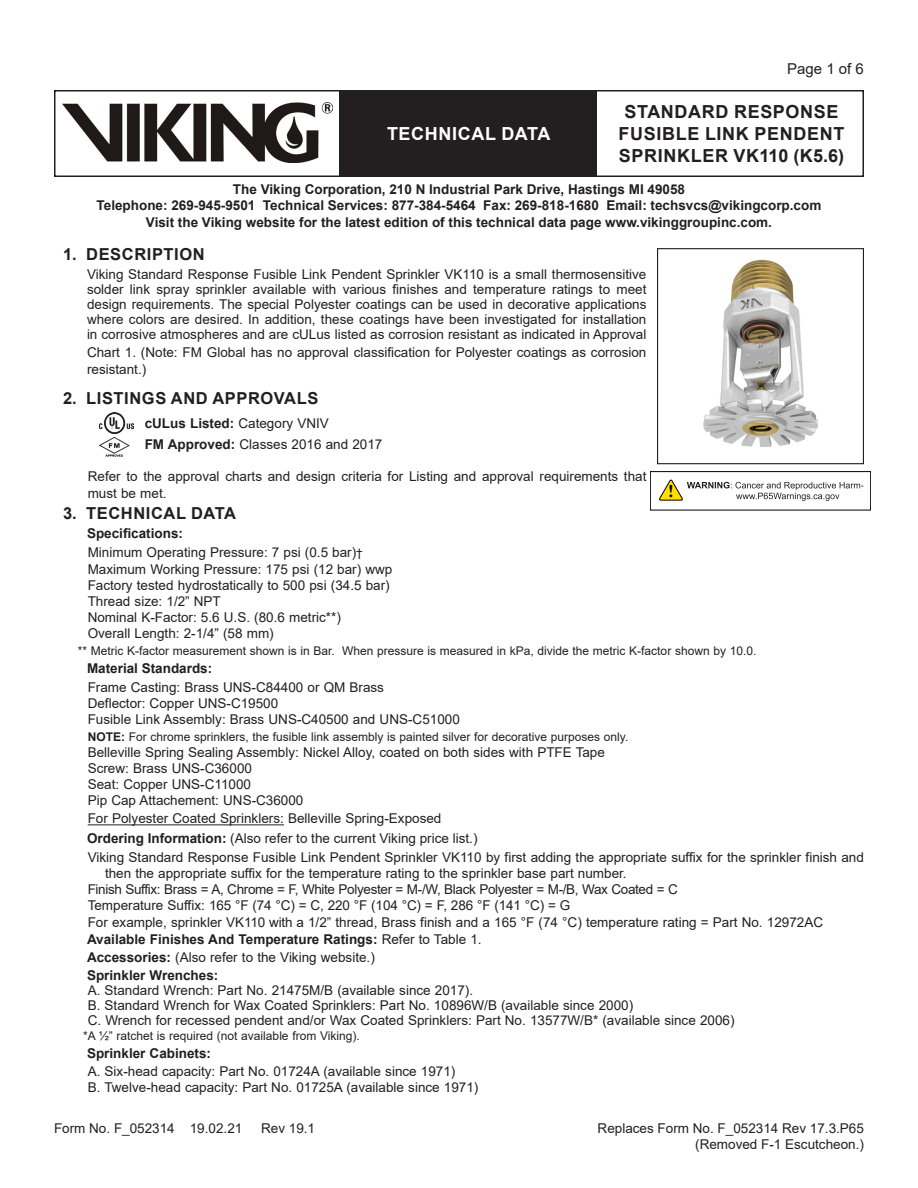
<style>
.page{position:relative;width:918px;height:1188px;background:#fff}
.page>*{position:absolute;margin:0;border:0;box-sizing:border-box;transform-origin:0 0}
.t1{font:700 18px/21.6px "Arial";letter-spacing:.035em;color:#231f20;text-align:center}
.t2{font:700 18px "Arial";letter-spacing:.035em;color:#fff}
.Heading{font:700 16.5px "Arial";letter-spacing:.035em;color:#231f20}
.t3{font:15px "Arial";color:#231f20}
.Technical_Data{font:13.5px/16.2px "Arial";color:#231f20}
.Body_Text{font:13.5px/15px "Arial";color:#231f20}
.Body_Text-2{font:700 13.5px/16.2px "Arial";color:#231f20;text-align:center}
.Technical_Data-2{font:13.5px "Arial";letter-spacing:-.025em;color:#231f20}
.Heading_2{font:13.5px "Arial";color:#231f20}
.Right_Date{font:13.5px "Arial";color:#231f20}
.Heading_2-2{font:700 13.5px "Arial";color:#231f20}
.Technical_Data-3{font:700 13.5px "Arial";color:#231f20}
.Left_Date{font:13.5px "Arial";color:#231f20}
.Technical_Data-4{font:12px "Arial";color:#231f20}
.Asterisk_2{font:12px "Arial";color:#231f20}
.s1{font-weight:400}
.s2{font-weight:700}
.s3{font-size:12px}
</style>
<div class="page">
<div style="left:54px;top:90px;width:810px;height:87px;border:2px solid #231f20"></div>
<div style="left:340px;top:91px;width:257px;height:85px;background:#231f20"></div>
<img style="left:63px;top:102px;width:269px;height:60px">
<hr style="left:88px;top:824px;width:196px;height:1px;background:#231f20">
<img style="left:99px;top:413px;width:35px;height:21px">
<img style="left:99px;top:437px;width:31px;height:20px">
<div style="left:657px;top:248px;width:207px;height:216px;border:1px solid #231f20"></div>
<img style="left:703px;top:259px;width:116px;height:188px">
<svg style="left:659px;top:479px;width:204px;height:22px"></svg>
<h1 class="t2" style="left:387px;top:121px;width:165px">TECHNICAL DATA</h1>
<p class="t3" style="left:787px;top:59px;width:78px">Page 1 of 6</p>
<h1 class="t1" style="left:619px;top:102px;width:227px">STANDARD RESPONSE<br>FUSIBLE LINK PENDENT<br>SPRINKLER VK110 (K5.6)</h1>
<p class="Body_Text-2" style="left:97px;top:181px;width:726px">The Viking Corporation, 210 N Industrial Park Drive, Hastings MI 49058<br>Telephone: 269-945-9501 Technical Services: 877-384-5464 Fax: 269-818-1680 Email: techsvcs@vikingcorp.com<br>Visit the Viking website for the latest edition of this technical data page www.vikinggroupinc.com.</p>
<p class="Heading" style="left:63px;top:242px;width:143px">1. DESCRIPTION</p>
<p class="Body_Text" style="left:87px;top:267px;width:561px;text-align:justify">Viking Standard Response Fusible Link Pendent Sprinkler VK110 is a small thermosensitive solder link spray sprinkler available with various finishes and temperature ratings to meet design requirements. The special Polyester coatings can be used in decorative applications where colors are desired. In addition, these coatings have been investigated for installation in corrosive atmospheres and are cULus listed as corrosion resistant as indicated in Approval</p>
<p class="Body_Text" style="left:87px;top:344px;width:561px;line-height:16.2px">Chart 1. (Note: FM Global has no approval classification for Polyester coatings as corrosion resistant.)</p>
<p class="Heading" style="left:63px;top:387px;width:257px">2. LISTINGS AND APPROVALS</p>
<p class="Technical_Data-3" style="left:145px;top:414px;width:186px">cULus Listed: <span class="s1">Category VNIV</span></p>
<p class="Technical_Data" style="left:145px;top:436px;width:239px"><span class="s2">FM Approved:</span> Classes 2016 and 2017</p>
<p class="Body_Text" style="left:88px;top:468px;width:560px;line-height:16.2px">Refer to the approval charts and design criteria for Listing and approval requirements that must be met.</p>
<p class="Heading" style="left:63px;top:502px;width:175px">3. TECHNICAL DATA</p>
<p class="Heading_2-2" style="left:87px;top:524px;width:98px">Specifications:</p>
<p class="Technical_Data" style="left:88px;top:544px;width:277px">Minimum Operating Pressure: 7 psi (0.5 bar)<span class="s3">†</span></p>
<p class="Technical_Data" style="left:88px;top:561px;width:306px">Maximum Working Pressure: 175 psi (12 bar) wwp</p>
<p class="Technical_Data" style="left:88px;top:577px;width:304px">Factory tested hydrostatically to 500 psi (34.5 bar)</p>
<p class="Technical_Data" style="left:88px;top:593px;width:135px">Thread size: 1/2” NPT</p>
<p class="Technical_Data" style="left:88px;top:609px;width:255px">Nominal K-Factor: 5.6 U.S. (80.6 metric**)</p>
<p class="Technical_Data" style="left:88px;top:625px;width:188px">Overall Length: 2-1/4” (58 mm)</p>
<p class="Asterisk_2" style="left:78px;top:643px;width:680px">** Metric K-factor measurement shown is in Bar. When pressure is measured in kPa, divide the metric K-factor shown by 10.0.</p>
<p class="Heading_2-2" style="left:87px;top:659px;width:127px">Material Standards:</p>
<p class="Technical_Data" style="left:88px;top:679px;width:298px">Frame Casting: Brass UNS-C84400 or QM Brass</p>
<p class="Technical_Data" style="left:88px;top:695px;width:192px">Deflector: Copper UNS-C19500</p>
<p class="Technical_Data" style="left:88px;top:712px;width:374px">Fusible Link Assembly: Brass UNS-C40500 and UNS-C51000</p>
<p class="Technical_Data-4" style="left:88px;top:728px;width:542px"><span class="s2">NOTE:</span> For chrome sprinklers, the fusible link assembly is painted silver for decorative purposes only.</p>
<p class="Technical_Data" style="left:88px;top:744px;width:519px">Belleville Spring Sealing Assembly: Nickel Alloy, coated on both sides with PTFE Tape</p>
<p class="Technical_Data" style="left:88px;top:760px;width:166px">Screw: Brass UNS-C36000</p>
<p class="Technical_Data" style="left:88px;top:776px;width:165px">Seat: Copper UNS-C11000</p>
<p class="Technical_Data" style="left:88px;top:793px;width:217px">Pip Cap Attachement: UNS-C36000</p>
<p class="Technical_Data" style="left:88px;top:811px;width:355px">For Polyester Coated Sprinklers: Belleville Spring-Exposed</p>
<p class="Heading_2" style="left:87px;top:829px;width:392px"><span class="s2">Ordering Information:</span> (Also refer to the current Viking price list.)</p>
<p class="Technical_Data" style="left:105px;top:849px;width:760px;text-indent:-17px">Viking Standard Response Fusible Link Pendent Sprinkler VK110 by first adding the appropriate suffix for the sprinkler finish and then the appropriate suffix for the temperature rating to the sprinkler base part number.</p>
<p class="Technical_Data-2" style="left:88px;top:880px;width:592px">Finish Suffix: Brass = A, Chrome = F, White Polyester = M-/W, Black Polyester = M-/B, Wax Coated = C</p>
<p class="Technical_Data" style="left:88px;top:898px;width:484px">Temperature Suffix: 165 °F (74 °C) = C, 220 °F (104 °C) = F, 286 °F (141 °C) = G</p>
<p class="Technical_Data" style="left:88px;top:914px;width:737px">For example, sprinkler VK110 with a 1/2” thread, Brass finish and a 165 °F (74 °C) temperature rating = Part No. 12972AC</p>
<p class="Body_Text-2" style="left:87px;top:932px;width:396px">Available Finishes And Temperature Ratings: <span class="s1">Refer to Table 1.</span></p>
<p class="Body_Text" style="left:87px;top:950px;width:289px"><span class="s2">Accessories:</span> (Also refer to the Viking website.)</p>
<p class="Body_Text-2" style="left:87px;top:967px;width:133px">Sprinkler Wrenches:</p>
<p class="Technical_Data" style="left:88px;top:982px;width:387px">A. Standard Wrench: Part No. 21475M/B (available since 2017).</p>
<p class="Technical_Data" style="left:88px;top:997px;width:547px">B. Standard Wrench for Wax Coated Sprinklers: Part No. 10896W/B (available since 2000)</p>
<p class="Technical_Data" style="left:88px;top:1012px;width:648px">C. Wrench for recessed pendent and/or Wax Coated Sprinklers: Part No. 13577W/B* (available since 2006)</p>
<p class="Technical_Data-4" style="left:83px;top:1028px;width:278px">*A ½” ratchet is required (not available from Viking).</p>
<p class="Body_Text-2" style="left:87px;top:1046px;width:126px">Sprinkler Cabinets:</p>
<p class="Technical_Data" style="left:88px;top:1063px;width:369px">A. Six-head capacity: Part No. 01724A (available since 1971)</p>
<p class="Technical_Data" style="left:88px;top:1079px;width:392px">B. Twelve-head capacity: Part No. 01725A (available since 1971)</p>
<p class="Right_Date" style="left:598px;top:1119px;width:268px">Replaces Form No. F_052314 Rev 17.3.P65</p>
<p class="Left_Date" style="left:695px;top:1135px;width:170px">(Removed F-1 Escutcheon.)</p>
<p class="Body_Text" style="left:54px;top:1120px;width:190px">Form No. F_052314 19.02.21</p>
<p class="Body_Text" style="left:261px;top:1120px;width:56px">Rev 19.1</p>
</div>
